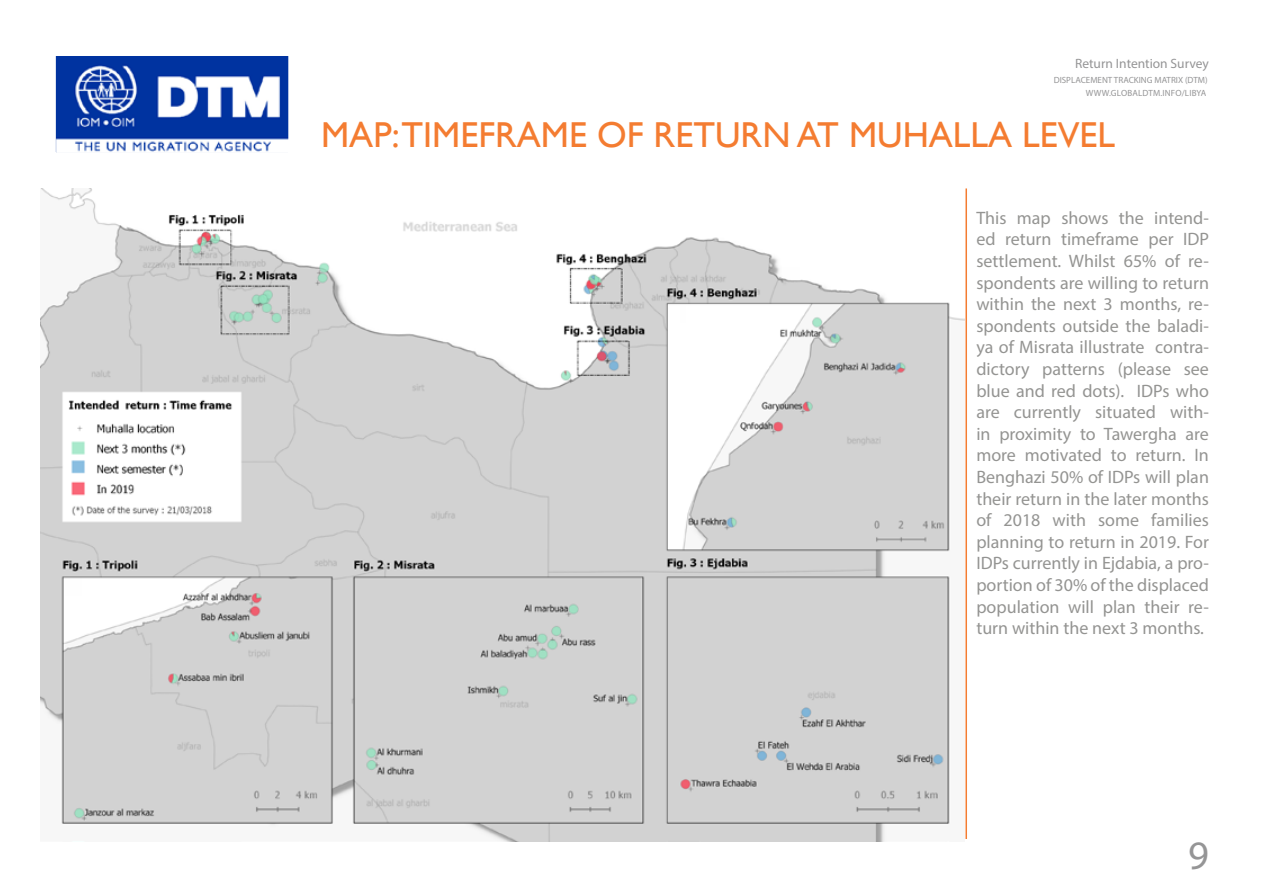
<style>
.page{position:relative;width:1263px;height:893px;background:#fff}
.page>*{position:absolute;margin:0;border:0;box-sizing:border-box;transform-origin:0 0}
.t1{font:40.5px "Myriad Pro";color:#959596}
.t2{font:36px "Gill Sans";color:#f47c31}
.t3{font:18px/21.6px "Myriad Pro";color:#949492;text-align:justify}
.t4{font:13.5px "Myriad Pro";color:#959596}
.t5{font:9px "Myriad Pro";color:#959596}
.t6{font:9px "Myriad Pro";letter-spacing:.02em;color:#959596}
</style>
<div class="page">
<img style="left:57px;top:57px;width:230px;height:94px">
<div style="left:54px;top:54px;width:236px;height:100px;border:2px solid #fff"></div>
<hr style="left:965px;top:188px;width:2px;height:651px;background:#f47c31">
<img style="left:40px;top:189px;width:924px;height:653px">
<p class="t4" style="left:1075px;top:55px;width:135px">Return Intention Survey</p>
<p class="t6" style="left:1086px;top:88px;width:122px">WWW.GLOBALDTM.INFO/LIBYA</p>
<h2 class="t2" style="left:321px;top:114px;width:795px">MAP:TIMEFRAME OF RETURN AT MUHALLA LEVEL</h2>
<p class="t5" style="left:1054px;top:74px;width:155px">DISPLACEMENT TRACKING MATRIX (DTM)</p>
<p class="t3" style="left:976px;top:207px;width:234px">This map shows the intend&shy;ed return timeframe per IDP settlement. Whilst 65% of re&shy;spondents are willing to return within the next 3 months, re&shy;spondents outside the baladi&shy;ya of Misrata illustrate contra&shy;dictory patterns (please see blue and red dots). IDPs who are currently situated with&shy;in proximity to Tawergha are more motivated to return. In Benghazi 50% of IDPs will plan their return in the later months of 2018 with some families planning to return in 2019. For IDPs currently in Ejdabia, a pro&shy;portion of 30% of the displaced population will plan their re&shy;turn within the next 3 months.</p>
<h1 class="t1" style="left:1188px;top:831px;width:22px">9</h1>
</div>
